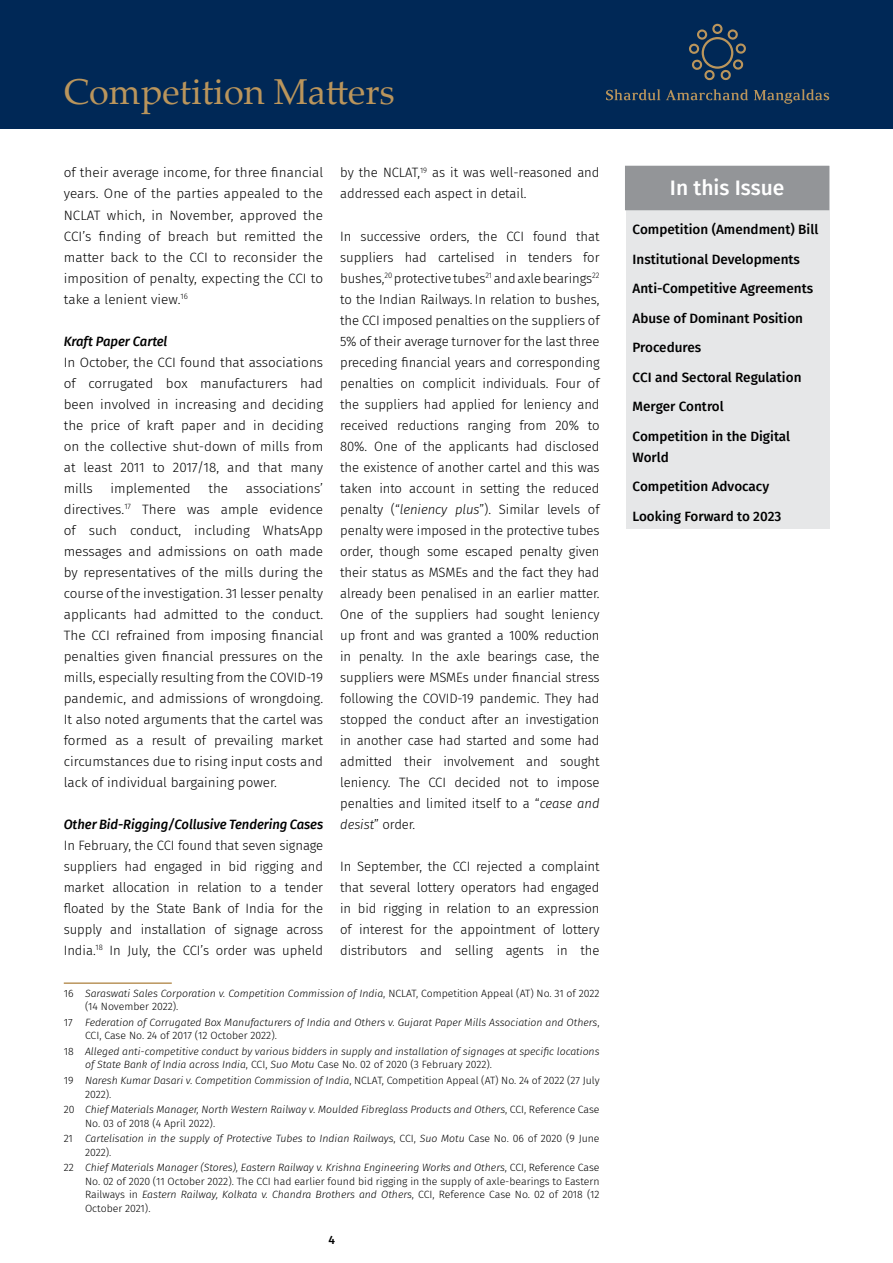
<style>
.page{position:relative;width:893px;height:1263px;background:#fff}
.page>*{position:absolute;margin:0;border:0;box-sizing:border-box;transform-origin:0 0}
.t1{font:36px "Palatino Linotype";color:#ba955c}
.t2{font:500 21px "Fira Sans";color:#fff}
.Body_Copy{font:300 13.5px/21px "Fira Sans";letter-spacing:-.005em;color:#000;text-align:justify}
.t3{font:500 13.5px/29.5px "Fira Sans";color:#000}
.Heading_4{font:italic 500 13.5px "Fira Sans";letter-spacing:-.005em;color:#000}
.t4{font:500 12px "Fira Sans";color:#000}
.Footnote_text{font:italic 300 10.5px/13.5px "Fira Sans";color:#000}
.Footnote_text-2{font:300 10.5px/13.5px "Fira Sans";color:#000}
.s1{font-style:italic}
.s2{font-style:normal}
</style>
<div class="page">
<div style="left:626px;top:166px;width:204px;height:363px;background:#e6e7e8"></div>
<div style="left:625px;top:166px;width:204px;height:44px;background:#939598"></div>
<div style="left:0;top:0;width:893px;height:128px;background:#002856"></div>
<svg style="left:606px;top:89px;width:54px;height:11px"></svg>
<svg style="left:666px;top:89px;width:82px;height:11px"></svg>
<svg style="left:754px;top:89px;width:75px;height:15px"></svg>
<svg style="left:689px;top:24px;width:57px;height:56px"></svg>
<hr style="left:64px;top:982px;width:108px;height:2px;background:#ba955c">
<p class="t1" style="left:64px;top:66px;width:333px">Competition Matters</p>
<p class="Body_Copy" style="left:64px;top:162px;width:261px">of their average income, for three financial years. One of the parties appealed to the NCLAT which, in November, approved the CCI’s finding of breach but remitted the matter back to the CCI to reconsider the imposition of penalty, expecting the CCI to take a lenient view.<sup>16</sup></p>
<p class="Heading_4" style="left:64px;top:330px;width:105px">Kraft Paper Cartel</p>
<p class="Body_Copy" style="left:64px;top:351px;width:261px">In October, the CCI found that associations of corrugated box manufacturers had been involved in increasing and deciding the price of kraft paper and in deciding on the collective shut-down of mills from at least 2011 to 2017/18, and that many mills</p>
<p class="Body_Copy" style="left:340px;top:162px;width:261px">by the NCLAT,<sup>19</sup> as it was well-reasoned and addressed each aspect in detail.</p>
<p class="Body_Copy" style="left:340px;top:225px;width:261px">In successive orders, the CCI found that suppliers had cartelised in tenders for bushes,<sup>20</sup> protective tubes<sup>21</sup> and axle bearings<sup>22 </sup>to the Indian Railways. In relation to bushes, the CCI imposed penalties on the suppliers of 5% of their average turnover for the last three preceding financial years and corresponding penalties on complicit individuals. Four of the suppliers had applied for leniency and received reductions ranging from 20% to 80%. One of the applicants had disclosed the existence of another cartel and this was taken into account in setting the reduced penalty (“<span class="s1">leniency plus</span>”). Similar levels of penalty were imposed in the protective tubes order, though some escaped penalty given their status as MSMEs and the fact they had already been penalised in an earlier matter.<br>One of the suppliers had sought leniency up front and was granted a 100% reduction in penalty. In the axle bearings case, the suppliers were MSMEs under financial stress following the COVID-19 pandemic. They had stopped the conduct after an investigation in another case had started and some had admitted their involvement and sought leniency. The CCI decided not to impose penalties and limited itself to a “<span class="s1">cease and desist</span>” order.</p>
<p class="Body_Copy" style="left:340px;top:855px;width:261px">In September, the CCI rejected a complaint that several lottery operators had engaged in bid rigging in relation to an expression of interest for the appointment of lottery distributors and selling agents in the</p>
<p class="Body_Copy" style="left:64px;top:477px;width:261px;text-indent:182px">associations’ directives.<sup>17</sup> There was ample evidence of such conduct, including WhatsApp messages and admissions on oath made by representatives of the mills during the course of the investigation. 31 lesser penalty applicants had admitted to the conduct.<br>The CCI refrained from imposing financial penalties given financial pressures on the mills, especially resulting from the COVID-19 pandemic, and admissions of wrongdoing.<br>It also noted arguments that the cartel was formed as a result of prevailing market circumstances due to rising input costs and lack of individual bargaining power.</p>
<p class="Heading_4" style="left:64px;top:813px;width:261px">Other Bid-Rigging/Collusive Tendering Cases</p>
<p class="Body_Copy" style="left:64px;top:834px;width:261px">In February, the CCI found that seven signage suppliers had engaged in bid rigging and market allocation in relation to a tender floated by the State Bank of India for the supply and installation of signage across India.<sup>18</sup> In July, the CCI’s order was upheld</p>
<p class="Footnote_text-2" style="left:85px;top:986px;width:516px;text-indent:-21px">16 <span class="s1">Saraswati Sales Corporation v. Competition Commission of India</span>, NCLAT, Competition Appeal (AT) No. 31 of 2022 (14 November 2022).</p>
<p class="Footnote_text" style="left:85px;top:1015px;width:516px;text-indent:-21px"><span class="s2">17</span> Federation of Corrugated Box Manufacturers of India and Others v. Gujarat Paper Mills Association and Others<span class="s2">,<br>CCI, Case No. 24 of 2017 (12 October 2022).</span></p>
<p class="Footnote_text" style="left:85px;top:1044px;width:516px;text-indent:-21px"><span class="s2">18</span> Alleged anti-competitive conduct by various bidders in supply and installation of signages at specific locations of State Bank of India across India<span class="s2">, CCI,</span> Suo Motu <span class="s2">Case No. 02 of 2020 (3 February 2022).</span></p>
<p class="Footnote_text-2" style="left:85px;top:1073px;width:516px;text-indent:-21px">19 <span class="s1">Naresh Kumar Dasari v. Competition Commission of India</span>, NCLAT, Competition Appeal (AT) No. 24 of 2022 (27 July<br>2022).</p>
<p class="Footnote_text" style="left:85px;top:1103px;width:516px;text-indent:-21px"><span class="s2">20</span> Chief Materials Manager, North Western Railway v. Moulded Fibreglass Products and Others<span class="s2">, CCI, Reference Case<br>No. 03 of 2018 (4 April 2022).</span></p>
<p class="Footnote_text" style="left:85px;top:1132px;width:516px;text-indent:-21px"><span class="s2">21</span> Cartelisation in the supply of Protective Tubes to Indian Railways<span class="s2">, CCI,</span> Suo Motu <span class="s2">Case No. 06 of 2020 (9 June<br>2022).</span></p>
<p class="Footnote_text-2" style="left:85px;top:1161px;width:516px;text-align:justify;text-indent:-21px">22 <span class="s1">Chief Materials Manager (Stores), Eastern Railway v. Krishna Engineering Works and Others</span>, CCI, Reference Case No. 02 of 2020 (11 October 2022). The CCI had earlier found bid rigging in the supply of axle-bearings to Eastern Railways in <span class="s1">Eastern Railway, Kolkata v. Chandra Brothers and Others</span>, CCI, Reference Case No. 02 of 2018 (12<br>October 2021).</p>
<p class="Body_Copy" style="left:111px;top:477px;width:82px">implemented</p>
<p class="Body_Copy" style="left:208px;top:477px;width:21px">the</p>
<p class="t4" style="left:328px;top:1230px;width:8px">4</p>
<h2 class="t2" style="left:670px;top:171px;width:116px">In this Issue</h2>
<p class="t3" style="left:633px;top:214px;width:187px">Competition (Amendment) Bill<br>Institutional Developments<br>Anti-Competitive Agreements<br>Abuse of Dominant Position<br>Procedures<br>CCI and Sectoral Regulation<br>Merger Control<br>Competition in the Digital</p>
<p class="t3" style="left:633px;top:442px;width:150px">World<br>Competition Advocacy<br>Looking Forward to 2023</p>
</div>
